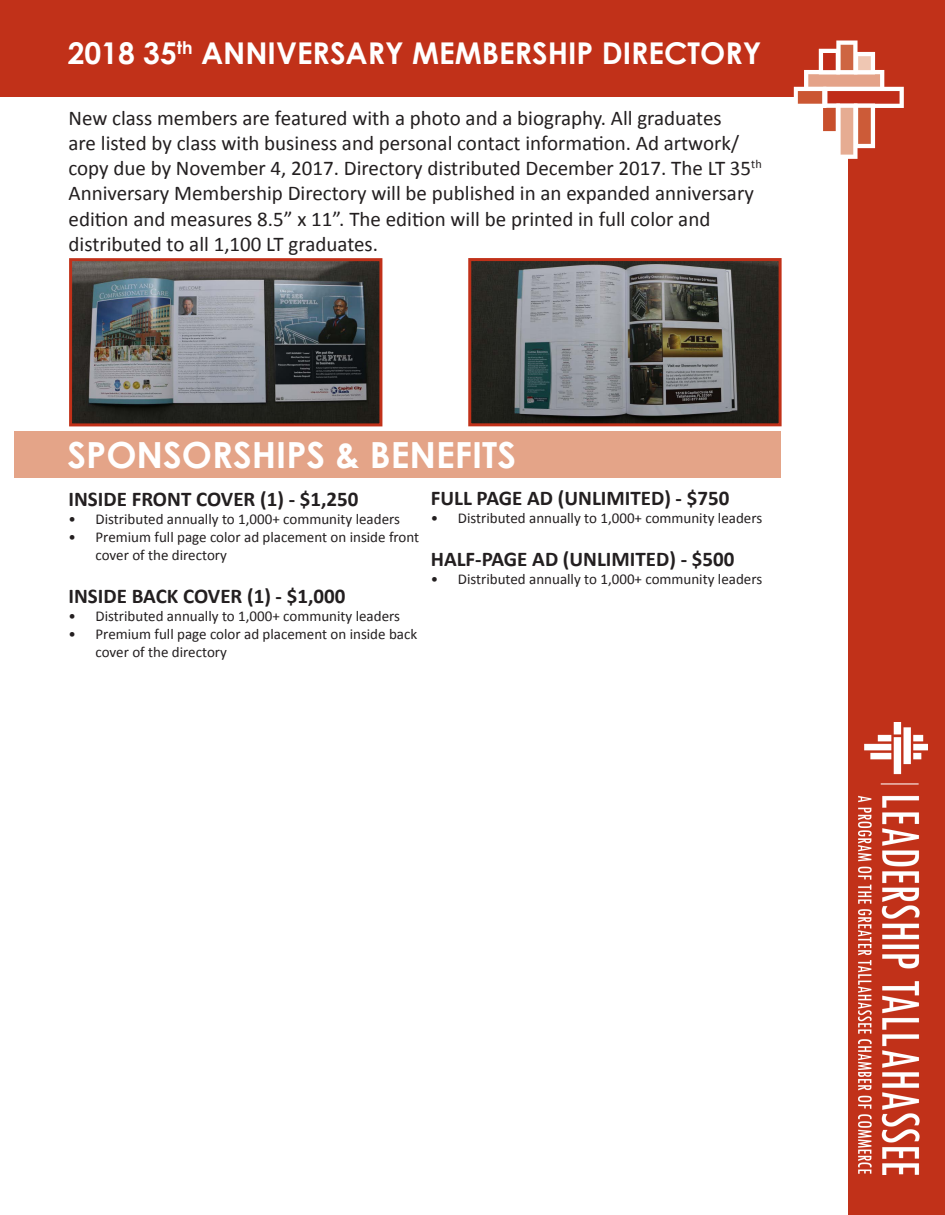
<style>
.page{position:relative;width:945px;height:1215px;background:#fff}
.page>*{position:absolute;margin:0;border:0;box-sizing:border-box;transform-origin:0 0}
.t1{font:700 36px "Century Gothic";color:#fff}
.t2{font:700 30px "Century Gothic";color:#fff}
.t3{font:21px/25.2px "Calibri";color:#231f20}
.t4{font:700 21px "Calibri";color:#231f20}
.t5{font:15px/18px "Calibri";color:#231f20}
</style>
<div class="page">
<div style="left:849px;top:2px;width:96px;height:1213px;background:#c13119"></div>
<img style="left:859px;top:722px;width:68px;height:452px">
<div style="left:0;top:0;width:945px;height:96px;background:#c13119"></div>
<svg style="left:794px;top:40px;width:110px;height:119px"></svg>
<div style="left:15px;top:432px;width:766px;height:46px;background:#e4a488"></div>
<img style="left:73px;top:262px;width:305px;height:160px">
<div style="left:69px;top:258px;width:313px;height:168px;border:3px solid #c13119"></div>
<img style="left:472px;top:262px;width:306px;height:160px">
<div style="left:468px;top:258px;width:314px;height:168px;border:3px solid #c13119"></div>
<p class="t2" style="left:68px;top:30px;width:695px">2018 35<sup>th</sup> ANNIVERSARY MEMBERSHIP DIRECTORY</p>
<p class="t3" style="left:69px;top:105px;width:695px">New class members are featured with a photo and a biography. All graduates<br>are listed by class with business and personal contact information. Ad artwork/ copy due by November 4, 2017. Directory distributed December 2017. The LT 35<sup>th </sup>Anniversary Membership Directory will be published in an expanded anniversary edition and measures 8.5” x 11”. The edition will be printed in full color and distributed to all 1,100 LT graduates.</p>
<p class="t1" style="left:68px;top:428px;width:450px">SPONSORSHIPS &amp; BENEFITS</p>
<p class="t4" style="left:69px;top:485px;width:291px">INSIDE FRONT COVER (1) - $1,250</p>
<p class="t5" style="left:69px;top:510px;width:333px">• Distributed annually to 1,000+ community leaders</p>
<p class="t5" style="left:96px;top:528px;width:325px;text-indent:-27px">• Premium full page color ad placement on inside front cover of the directory</p>
<p class="t4" style="left:69px;top:583px;width:278px">INSIDE BACK COVER (1) - $1,000</p>
<p class="t5" style="left:69px;top:607px;width:333px">• Distributed annually to 1,000+ community leaders</p>
<p class="t5" style="left:96px;top:625px;width:323px;text-indent:-27px">• Premium full page color ad placement on inside back cover of the directory</p>
<p class="t4" style="left:431px;top:485px;width:300px">FULL PAGE AD (UNLIMITED) - $750</p>
<p class="t5" style="left:431px;top:509px;width:333px">• Distributed annually to 1,000+ community leaders</p>
<p class="t4" style="left:431px;top:546px;width:305px">HALF-PAGE AD (UNLIMITED) - $500</p>
<p class="t5" style="left:431px;top:570px;width:333px">• Distributed annually to 1,000+ community leaders</p>
</div>
